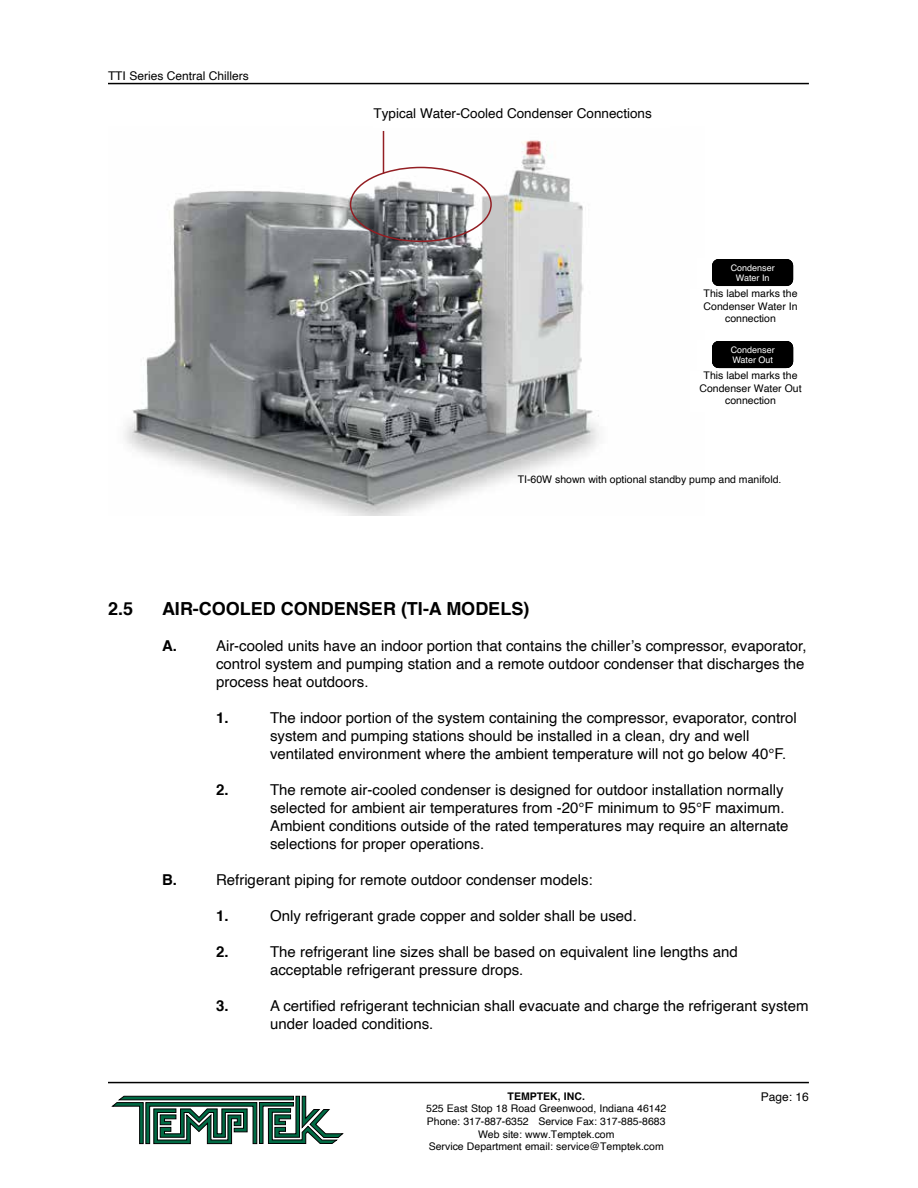
<style>
.page{position:relative;width:918px;height:1188px;background:#fff}
.page>*{position:absolute;margin:0;border:0;box-sizing:border-box;transform-origin:0 0}
.t1{font:700 18px "Helvetica";color:#000}
.t2{font:15px/18px "Helvetica";color:#000}
.t3{font:700 15px "Helvetica";color:#000}
.t4{font:13.5px "Helvetica";color:#000}
.t5{font:12px "Helvetica";color:#000}
.t6{font:10.5px/12.6px "Helvetica";color:#000;text-align:center}
.t7{font:700 10.5px "Helvetica";color:#000}
.t8{font:9px/9.8px "Helvetica";color:#fff;text-align:center}
</style>
<div class="page">
<hr style="left:108px;top:83px;width:701px;height:1px;background:#000">
<hr style="left:108px;top:1082px;width:701px;height:1px;background:#000">
<svg style="left:112px;top:1096px;width:231px;height:48px"></svg>
<img style="left:124px;top:131px;width:475px;height:385px">
<div style="left:350px;top:167px;width:142px;height:75px;border:2px solid #931e23;border-radius:50%"></div>
<hr style="left:383px;top:131px;width:1px;height:43px;background:#931e23">
<div style="left:712px;top:259px;width:81px;height:27px;background:#000;border-radius:7px"></div>
<div style="left:712px;top:341px;width:81px;height:27px;background:#000;border-radius:7px"></div>
<p class="t5" style="left:108px;top:66px;width:142px">TTI Series Central Chillers</p>
<p class="t4" style="left:374px;top:103px;width:280px">Typical Water-Cooled Condenser Connections</p>
<p class="t8" style="left:731px;top:263px;width:46px">Condenser<br>Water In</p>
<p class="t6" style="left:704px;top:287px;width:95px">This label marks the<br>Condenser Water In connection</p>
<p class="t8" style="left:725px;top:350px;width:58px">From Process</p>
<p class="t8" style="left:725px;top:268px;width:58px">From Process</p>
<p class="t8" style="left:730px;top:268px;width:46px">To Process</p>
<p class="t8" style="left:731px;top:345px;width:46px;text-align:left">Condenser<br>WaWater Ou</p>
<p class="t8" style="left:730px;top:350px;width:46px">To Process</p>
<p class="t8" style="left:749px;top:355px;width:26px">ter Int</p>
<p class="t6" style="left:700px;top:369px;width:104px">This label marks the<br>Condenser Water Out connection</p>
<p class="t6" style="left:518px;top:473px;width:265px">TI-60W shown with optional standby pump and manifold.</p>
<p class="t1" style="left:108px;top:594px;width:27px">2.5</p>
<p class="t1" style="left:162px;top:594px;width:369px">AIR-COOLED CONDENSER (TI-A MODELS)</p>
<p class="t3" style="left:162px;top:634px;width:16px">A.</p>
<p class="t2" style="left:216px;top:637px;width:592px">Air-cooled units have an indoor portion that contains the chiller’s compressor, evaporator, control system and pumping station and a remote outdoor condenser that discharges the process heat outdoors.</p>
<p class="t3" style="left:216px;top:706px;width:14px">1.</p>
<p class="t2" style="left:270px;top:709px;width:528px">The indoor portion of the system containing the compressor, evaporator, control system and pumping stations should be installed in a clean, dry and well ventilated environment where the ambient temperature will not go below 40°F.</p>
<p class="t3" style="left:216px;top:778px;width:14px">2.</p>
<p class="t2" style="left:270px;top:781px;width:520px">The remote air-cooled condenser is designed for outdoor installation normally selected for ambient air temperatures from -20°F minimum to 95°F maximum.<br>Ambient conditions outside of the rated temperatures may require an alternate selections for proper operations.</p>
<p class="t3" style="left:162px;top:868px;width:16px">B.</p>
<p class="t2" style="left:216px;top:871px;width:378px">Refrigerant piping for remote outdoor condenser models:</p>
<p class="t3" style="left:216px;top:904px;width:14px">1.</p>
<p class="t2" style="left:270px;top:907px;width:368px">Only refrigerant grade copper and solder shall be used.</p>
<p class="t3" style="left:216px;top:940px;width:14px">2.</p>
<p class="t2" style="left:270px;top:943px;width:469px">The refrigerant line sizes shall be based on equivalent line lengths and acceptable refrigerant pressure drops.</p>
<p class="t3" style="left:216px;top:994px;width:14px">3.</p>
<p class="t2" style="left:270px;top:997px;width:540px">A certified refrigerant technician shall evacuate and charge the refrigerant system under loaded conditions.</p>
<p class="t7" style="left:508px;top:1088px;width:79px">TEMPTEK, INC.</p>
<p class="t5" style="left:761px;top:1088px;width:50px">Page: 16</p>
<p class="t6" style="left:426px;top:1103px;width:242px">525 East Stop 18 Road Greenwood, Indiana 46142<br>Phone: 317-887-6352 Service Fax: 317-885-8683<br>Web site: www.Temptek.com<br>Service Department email: service@Temptek.com</p>
</div>
